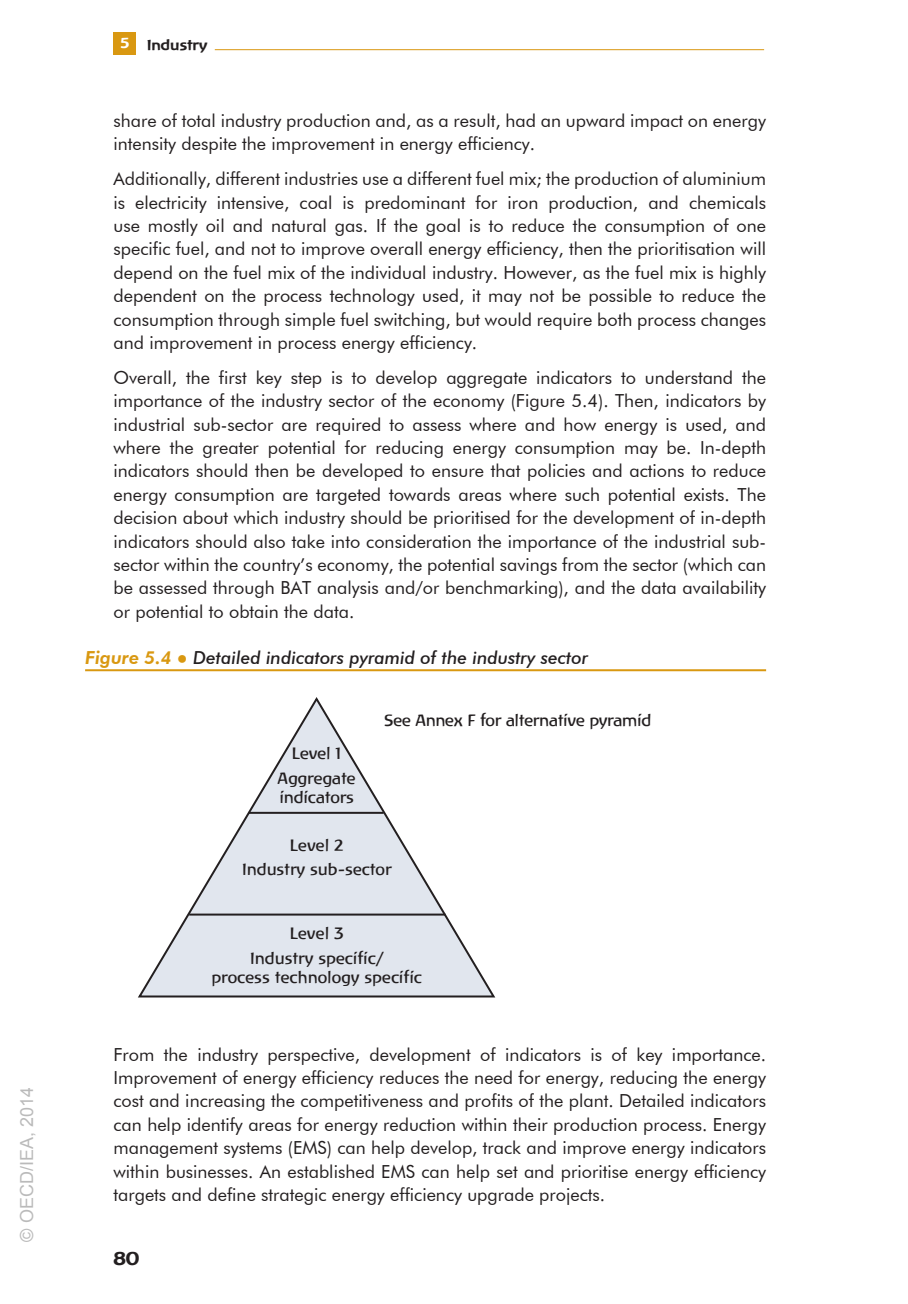
<style>
.page{position:relative;width:908px;height:1304px;background:#fff}
.page>*{position:absolute;margin:0;border:0;box-sizing:border-box;transform-origin:0 0}
.Texte{font:18px/23.4px "Futura BT";color:#231f20;text-align:justify}
.Footnote_text{font:18px/23.4px "Futura BT";color:#231f20}
.Figure_Table_heading{font:italic 500 18px "Futura BT";color:#231f20}
.t1{font:18px "Arial";color:rgb(128 128 128/.54)}
.t2{font:700 18px "Linotype Atlantis";color:#231f20}
.Texte-2{font:16px/19.2px "Linotype Atlantis";color:#231f20}
.Texte-3{font:16px "Linotype Atlantis";letter-spacing:-.02em;color:#231f20}
.t3{font:700 14px "Linotype Atlantis";color:#231f20}
.s1{color:#fff}
.s2{font-weight:800;color:#d99811}
.s3{font-family:"Arial";font-weight:400;font-style:normal;color:#d99811}
</style>
<div class="page">
<div style="left:113px;top:32px;width:23px;height:22px;background:#d99811"></div>
<hr style="left:215px;top:49px;width:548px;height:1px;background:#d99811">
<hr style="left:85px;top:669px;width:680px;height:2px;background:#d99811">
<svg style="left:138px;top:697px;width:358px;height:301px"></svg>
<hr style="left:189px;top:914px;width:256px;height:2px;background:#231f20">
<hr style="left:248px;top:812px;width:135px;height:2px;background:#231f20">
<p class="t1" style="left:15px;top:1242px;width:156px;rotate:-90deg">© OECD/IEA, 2014</p>
<p class="t3" style="left:120px;top:37px;width:88px"><span class="s1">5</span> Industry</p>
<p class="Footnote_text" style="left:113px;top:109px;width:653px">share of total industry production and, as a result, had an upward impact on energy intensity despite the improvement in energy efficiency.</p>
<p class="Texte" style="left:113px;top:167px;width:653px">Additionally, different industries use a different fuel mix; the production of aluminium is electricity intensive, coal is predominant for iron production, and chemicals use mostly oil and natural gas. If the goal is to reduce the consumption of one specific fuel, and not to improve overall energy efficiency, then the prioritisation will depend on the fuel mix of the individual industry. However, as the fuel mix is highly dependent on the process technology used, it may not be possible to reduce the consumption through simple fuel switching, but would require both process changes and improvement in process energy efficiency.</p>
<p class="Texte" style="left:113px;top:365px;width:653px">Overall, the first key step is to develop aggregate indicators to understand the importance of the industry sector of the economy (Figure 5.4). Then, indicators by industrial sub-sector are required to assess where and how energy is used, and where the greater potential for reducing energy consumption may be. In-depth indicators should then be developed to ensure that policies and actions to reduce energy consumption are targeted towards areas where such potential exists. The decision about which industry should be prioritised for the development of in-depth indicators should also take into consideration the importance of the industrial sub&shy;sector within the country’s economy, the potential savings from the sector (which can be assessed through BAT analysis and/or benchmarking), and the data availability or potential to obtain the data.</p>
<p class="Figure_Table_heading" style="left:85px;top:646px;width:504px"><span class="s2">Figure 5.4</span> <span class="s3">●</span> Detailed indicators pyramid of the industry sector</p>
<p class="Texte-3" style="left:384px;top:710px;width:268px">See Annex F for alternative pyramid</p>
<p class="Texte-2" style="left:292px;top:743px;width:51px">Level 1</p>
<p class="Texte-2" style="left:277px;top:768px;width:80px">Aggregate indicators</p>
<p class="Texte-2" style="left:289px;top:835px;width:55px">Level 2</p>
<p class="Texte-2" style="left:242px;top:860px;width:151px">Industry sub-sector</p>
<p class="Texte-2" style="left:289px;top:924px;width:55px">Level 3</p>
<p class="Texte-2" style="left:211px;top:949px;width:212px;text-align:center">Industry specific/<br>process technology specific</p>
<p class="Texte" style="left:113px;top:1042px;width:653px">From the industry perspective, development of indicators is of key importance.<br>Improvement of energy efficiency reduces the need for energy, reducing the energy cost and increasing the competitiveness and profits of the plant. Detailed indicators can help identify areas for energy reduction within their production process. Energy management systems (EMS) can help develop, track and improve energy indicators within businesses. An established EMS can help set and prioritise energy efficiency targets and define strategic energy efficiency upgrade projects.</p>
<p class="t2" style="left:113px;top:1247px;width:28px">80</p>
</div>
